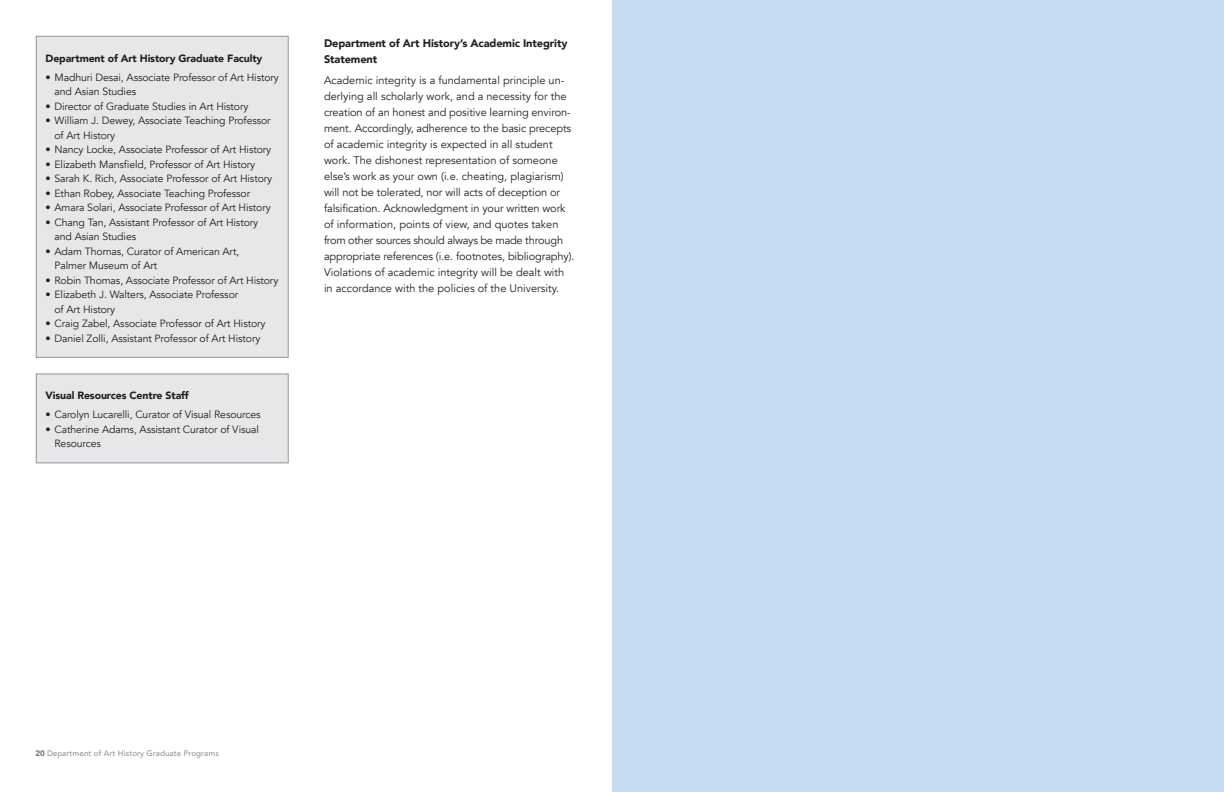
<style>
.page{position:relative;width:1224px;height:792px;background:#fff}
.page>*{position:absolute;margin:0;border:0;box-sizing:border-box;transform-origin:0 0}
.t1{font:11px/16px "Avenir";color:#231f20}
.t2{font:900 11px/16px "Avenir";letter-spacing:-.01em;color:#231f20}
.t3{font:10.5px/14.5px "Avenir";letter-spacing:-.01em;color:#231f20}
.t4{font:900 10.5px "Avenir";letter-spacing:-.01em;color:#231f20}
.t5{font:500 8px "Avenir";letter-spacing:.01em;color:#939598}
.s1{font-weight:900;color:#76787b}
</style>
<div class="page">
<div style="left:36px;top:374px;width:252px;height:89px;background:#e6e7e9"></div>
<div style="left:36px;top:374px;width:252px;height:89px;border:1px solid #939598"></div>
<div style="left:36px;top:36px;width:252px;height:321px;background:#e6e7e9"></div>
<div style="left:36px;top:36px;width:252px;height:322px;border:1px solid #939598"></div>
<div style="left:612px;top:0;width:612px;height:792px;background:#c6dbf1"></div>
<p class="t4" style="left:46px;top:49px;width:218px">Department of Art History Graduate Faculty</p>
<p class="t3" style="left:54px;top:70px;width:226px;text-indent:-9px">• Madhuri Desai, Associate Professor of Art History and Asian Studies</p>
<p class="t3" style="left:46px;top:99px;width:205px">• Director of Graduate Studies in Art History</p>
<p class="t3" style="left:54px;top:113px;width:218px;text-indent:-9px">• William J. Dewey, Associate Teaching Professor of Art History</p>
<p class="t3" style="left:46px;top:142px;width:227px">• Nancy Locke, Associate Professor of Art History</p>
<p class="t3" style="left:46px;top:157px;width:211px">• Elizabeth Mansfield, Professor of Art History</p>
<p class="t3" style="left:46px;top:171px;width:228px">• Sarah K. Rich, Associate Professor of Art History</p>
<p class="t3" style="left:46px;top:186px;width:206px">• Ethan Robey, Associate Teaching Professor</p>
<p class="t3" style="left:46px;top:200px;width:227px">• Amara Solari, Associate Professor of Art History</p>
<p class="t3" style="left:54px;top:215px;width:205px;text-indent:-9px">• Chang Tan, Assistant Professor of Art History and Asian Studies</p>
<p class="t3" style="left:54px;top:244px;width:186px;text-indent:-9px">• Adam Thomas, Curator of American Art,<br>Palmer Museum of Art</p>
<p class="t3" style="left:46px;top:273px;width:234px">• Robin Thomas, Associate Professor of Art History</p>
<p class="t3" style="left:54px;top:287px;width:185px;text-indent:-9px">• Elizabeth J. Walters, Associate Professor of Art History</p>
<p class="t3" style="left:46px;top:316px;width:222px">• Craig Zabel, Associate Professor of Art History</p>
<p class="t3" style="left:46px;top:331px;width:216px">• Daniel Zolli, Assistant Professor of Art History</p>
<p class="t4" style="left:46px;top:387px;width:145px">Visual Resources Centre Staff</p>
<p class="t3" style="left:46px;top:408px;width:217px">• Carolyn Lucarelli, Curator of Visual Resources</p>
<p class="t3" style="left:54px;top:422px;width:206px;text-indent:-9px">• Catherine Adams, Assistant Curator of Visual<br>Resources</p>
<p class="t2" style="left:324px;top:35px;width:245px">Department of Art History’s Academic Integrity<br>Statement</p>
<p class="t1" style="left:324px;top:72px;width:252px">Academic integrity is a fundamental principle un&shy;derlying all scholarly work, and a necessity for the creation of an honest and positive learning environ&shy;ment. Accordingly, adherence to the basic precepts of academic integrity is expected in all student work. The dishonest representation of someone else’s work as your own (i.e. cheating, plagiarism) will not be tolerated, nor will acts of deception or falsification. Acknowledgment in your written work of information, points of view, and quotes taken from other sources should always be made through appropriate references (i.e. footnotes, bibliography).<br>Violations of academic integrity will be dealt with in accordance with the policies of the University.</p>
<p class="t5" style="left:35px;top:746px;width:185px"><span class="s1">20</span> Department of Art History Graduate Programs</p>
</div>
